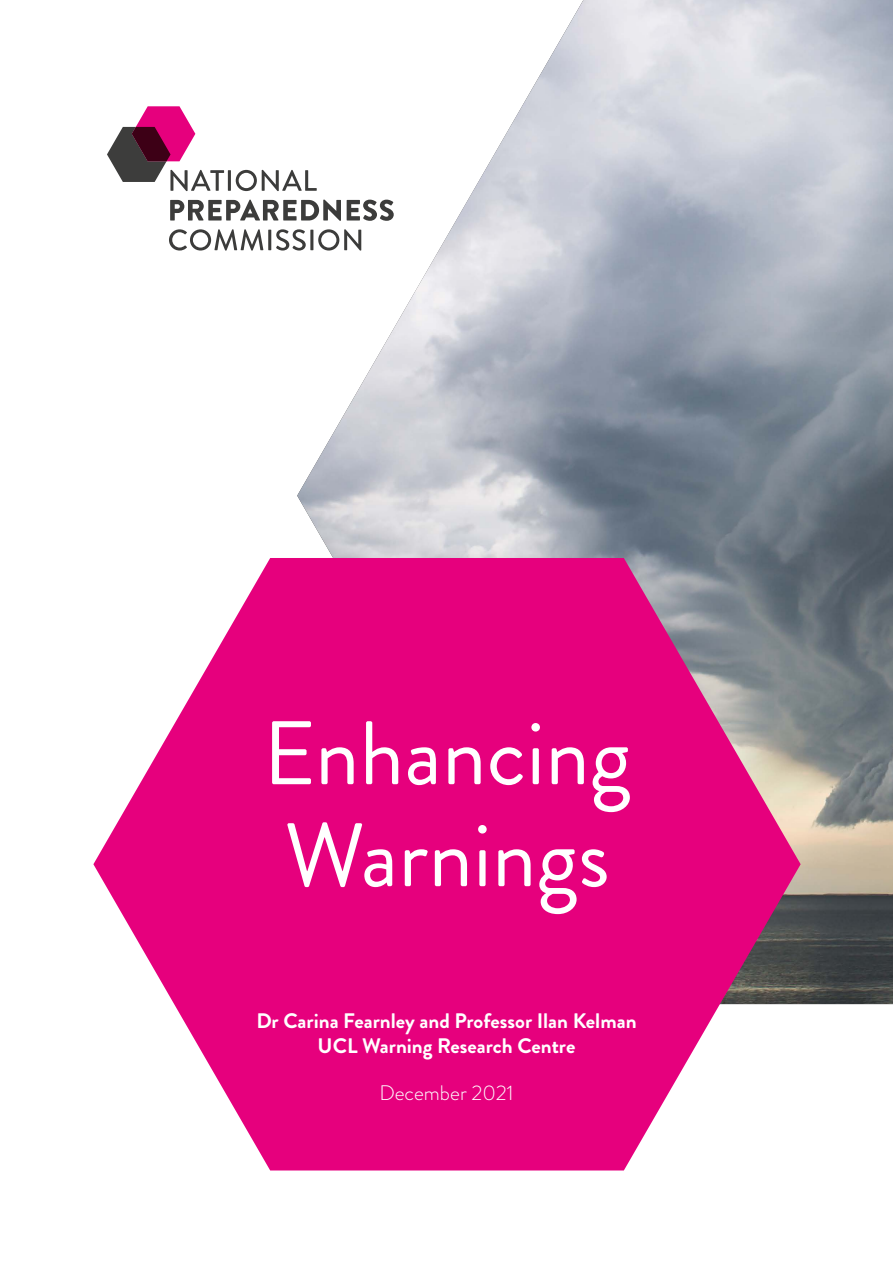
<style>
.page{position:relative;width:893px;height:1263px;background:#fff}
.page>*{position:absolute;margin:0;border:0;box-sizing:border-box;transform-origin:0 0}
.t1{font:90px/102px "Brandon Grotesque";color:#fff}
.t2{font:700 21px/25.2px "Brandon Grotesque";color:#fff;text-align:center}
.t3{font:300 21px "Brandon Grotesque";color:#fff}
</style>
<div class="page">
<img style="left:297px;top:0;width:596px;height:1004px">
<svg style="left:93px;top:558px;width:708px;height:612px;fill:#e6007d"></svg>
<svg style="left:169px;top:229px;width:192px;height:22px"></svg>
<svg style="left:170px;top:200px;width:224px;height:21px"></svg>
<svg style="left:107px;top:106px;width:210px;height:85px"></svg>
<h1 class="t1" style="left:263px;top:704px;width:370px">Enhancing<br>Warnings</h1>
<p class="t2" style="left:256px;top:1008px;width:382px">Dr Carina Fearnley and Professor Ilan Kelman<br>UCL Warning Research Centre</p>
<p class="t3" style="left:379px;top:1078px;width:136px">December 2021</p>
</div>
